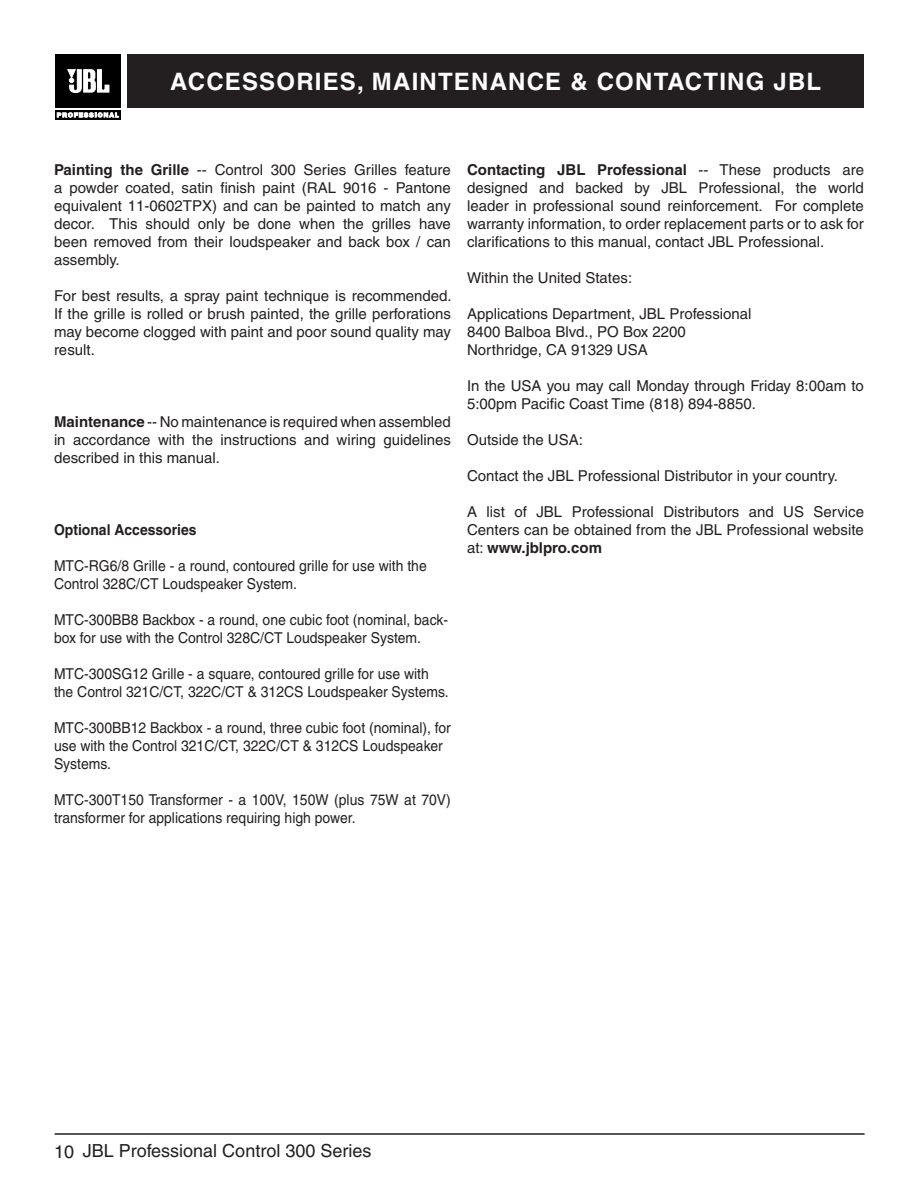
<style>
.page{position:relative;width:918px;height:1188px;background:#fff}
.page>*{position:absolute;margin:0;border:0;box-sizing:border-box;transform-origin:0 0}
.t1{font:700 24px "Helvetica";letter-spacing:.05em;color:#fff}
.t2{font:18px "Helvetica";color:#231f20}
.t3{font:15px/18px "Helvetica";color:#231f20;text-align:justify}
.t4{font:15px/18px "Helvetica";color:#231f20;scale:.93 1}
.t5{font:700 15px "Helvetica";color:#231f20;scale:.93 1}
.s1{font-weight:700}
</style>
<div class="page">
<div style="left:55px;top:54px;width:66px;height:54px;background:#000"></div>
<svg style="left:68px;top:70px;width:41px;height:23px"></svg>
<svg style="left:55px;top:110px;width:66px;height:10px"></svg>
<svg style="left:57px;top:113px;width:62px;height:4px"></svg>
<hr style="left:55px;top:1133px;width:810px;height:2px;background:#231f20">
<div style="left:127px;top:54px;width:737px;height:54px;background:#231f20"></div>
<h1 class="t1" style="left:170px;top:67px;width:652px">ACCESSORIES, MAINTENANCE &amp; CONTACTING JBL</h1>
<p class="t3" style="left:54px;top:161px;width:398px"><span class="s1">Painting the Grille</span> -- Control 300 Series Grilles feature a powder coated, satin finish paint (RAL 9016 - Pantone equivalent 11-0602TPX) and can be painted to match any decor. This should only be done when the grilles have been removed from their loudspeaker and back box / can assembly.</p>
<p class="t3" style="left:54px;top:287px;width:399px">For best results, a spray paint technique is recommended.<br>If the grille is rolled or brush painted, the grille perforations may become clogged with paint and poor sound quality may result.</p>
<p class="t3" style="left:54px;top:413px;width:398px"><span class="s1">Maintenance</span> -- No maintenance is required when assembled in accordance with the instructions and wiring guidelines described in this manual.</p>
<p class="t5" style="left:54px;top:521px;width:155px">Optional Accessories</p>
<p class="t4" style="left:54px;top:557px;width:402px">MTC-RG6/8 Grille - a round, contoured grille for use with the<br>Control 328C/CT Loudspeaker System.</p>
<p class="t4" style="left:54px;top:611px;width:425px">MTC-300BB8 Backbox - a round, one cubic foot (nominal, back&shy;box for use with the Control 328C/CT Loudspeaker System.</p>
<p class="t4" style="left:54px;top:665px;width:426px">MTC-300SG12 Grille - a square, contoured grille for use with the Control 321C/CT, 322C/CT &amp; 312CS Loudspeaker Systems.</p>
<p class="t4" style="left:54px;top:719px;width:428px">MTC-300BB12 Backbox - a round, three cubic foot (nominal), for use with the Control 321C/CT, 322C/CT &amp; 312CS Loudspeaker<br>Systems.</p>
<p class="t4" style="left:54px;top:791px;width:428px">MTC-300T150 Transformer - a 100V, 150W (plus 75W at 70V) transformer for applications requiring high power.</p>
<p class="t3" style="left:467px;top:161px;width:398px"><span class="s1">Contacting JBL Professional</span> -- These products are designed and backed by JBL Professional, the world leader in professional sound reinforcement. For complete warranty information, to order replacement parts or to ask for clarifications to this manual, contact JBL Professional.</p>
<p class="t3" style="left:467px;top:269px;width:167px">Within the United States:</p>
<p class="t3" style="left:467px;top:305px;width:286px;text-align:left">Applications Department, JBL Professional<br>8400 Balboa Blvd., PO Box 2200<br>Northridge, CA 91329 USA</p>
<p class="t3" style="left:467px;top:377px;width:398px">In the USA you may call Monday through Friday 8:00am to<br>5:00pm Pacific Coast Time (818) 894-8850.</p>
<p class="t3" style="left:467px;top:431px;width:117px">Outside the USA:</p>
<p class="t3" style="left:467px;top:467px;width:372px">Contact the JBL Professional Distributor in your country.</p>
<p class="t3" style="left:467px;top:503px;width:398px">A list of JBL Professional Distributors and US Service Centers can be obtained from the JBL Professional website at: <span class="s1">www.jblpro.com</span></p>
<p class="t2" style="left:54px;top:1141px;width:319px">10 JBL Professional Control 300 Series</p>
</div>
